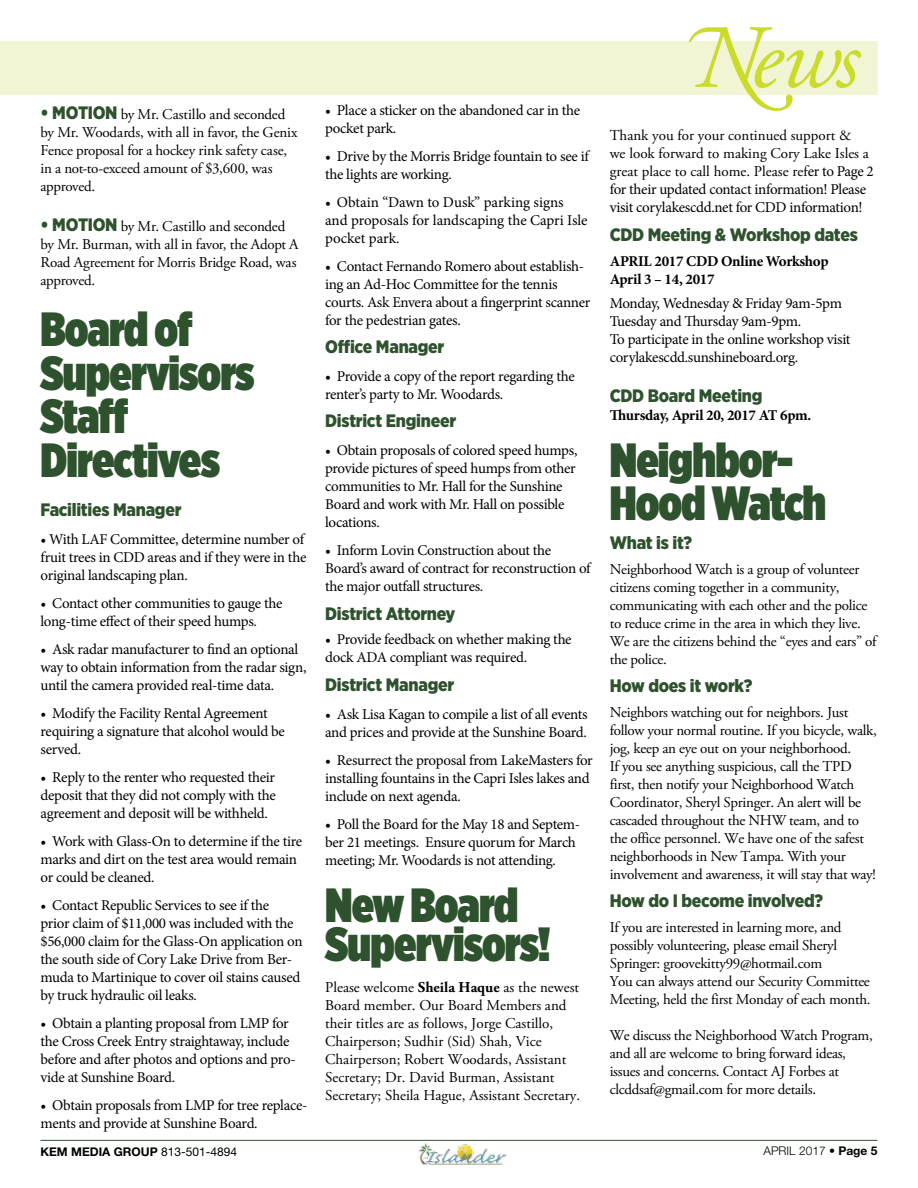
<style>
.page{position:relative;width:918px;height:1188px;background:#fff}
.page>*{position:absolute;margin:0;border:0;box-sizing:border-box;transform-origin:0 0}
.t1{font:italic 90px "Adobe Garamond";color:#cadb2a}
.t2{font:900 48px/43.5px "Gotham X Narrow";letter-spacing:-.02em;color:#2f522e}
.t3{font:900 18px "Gotham Narrow";letter-spacing:-.015em;color:#2f522e}
.t4{font:15px/18px "Minion Pro";letter-spacing:-.02em;color:#000}
.t5{font:15px/18px "Adobe Garamond Pro";letter-spacing:-.02em;color:#000}
.t6{font:15px/18px "Adobe Garamond Pro";color:#000}
.t7{font:700 15px/18px "Minion Pro";letter-spacing:-.02em;color:#000}
.t8{font:700 12px "Helvetica Neue";color:#000}
.t9{font:300 12px "Helvetica Neue";color:#000}
.s1{font-family:"Gotham Narrow";font-weight:900;font-size:18px;color:#2f522e}
.s2{font-weight:700}
.s3{font-family:"Adobe Garamond Alt"}
.s4{font-family:"Minion Pro"}
.s5{font-weight:400}
.s6{font-weight:100}
</style>
<div class="page">
<img style="left:419px;top:1143px;width:87px;height:22px">
<div style="left:0;top:41px;width:877px;height:54px;background:#f1f5d4"></div>
<hr style="left:40px;top:1140px;width:837px;height:1px;background:#2f522e">
<p class="t5" style="left:40px;top:106px;width:259px"><span class="s1">• MOTION</span> by Mr. Castillo and seconded by Mr. Woodards, with all in favor, the Genix Fence proposal for a hockey rink safety case, in a not-to-exceed amount of $3,600, was approved.</p>
<p class="t5" style="left:40px;top:218px;width:260px"><span class="s1">• MOTION</span> by Mr. Castillo and seconded by Mr. Burman, with all in favor, the Adopt A Road Agreement for Morris Bridge Road, was approved.</p>
<h2 class="t2" style="left:40px;top:307px;width:215px">Board of<br>Supervisors<br>Staff<br>Directives</h2>
<p class="t3" style="left:40px;top:498px;width:143px">Facilities Manager</p>
<p class="t4" style="left:40px;top:531px;width:267px">• With LAF Committee, determine number of fruit trees in CDD areas and if they were in the original landscaping plan.</p>
<p class="t4" style="left:40px;top:595px;width:243px">• Contact other communities to gauge the long-time effect of their speed humps.</p>
<p class="t4" style="left:40px;top:641px;width:267px">• Ask radar manufacturer to find an optional way to obtain information from the radar sign, until the camera provided real-time data.</p>
<p class="t4" style="left:40px;top:705px;width:246px">• Modify the Facility Rental Agreement requiring a signature that alcohol would be served.</p>
<p class="t4" style="left:40px;top:769px;width:237px;text-align:justify">• Reply to the renter who requested their deposit that they did not comply with the agreement and deposit will be withheld.</p>
<p class="t4" style="left:40px;top:833px;width:263px">• Work with Glass-On to determine if the tire marks and dirt on the test area would remain or could be cleaned.</p>
<p class="t4" style="left:40px;top:897px;width:264px">• Contact Republic Services to see if the<br>prior claim of $11,000 was included with the $56,000 claim for the Glass-On application on the south side of Cory Lake Drive from Ber&shy;muda to Martinique to cover oil stains caused by truck hydraulic oil leaks.</p>
<p class="t4" style="left:40px;top:1015px;width:257px">• Obtain a planting proposal from LMP for the Cross Creek Entry straightaway, include before and after photos and options and pro&shy;vide at Sunshine Board.</p>
<p class="t4" style="left:40px;top:1097px;width:269px">• Obtain proposals from LMP for tree replace&shy;ments and provide at Sunshine Board.</p>
<p class="t4" style="left:325px;top:101px;width:257px">• Place a sticker on the abandoned car in the pocket park.</p>
<p class="t4" style="left:325px;top:147px;width:265px">• Drive by the Morris Bridge fountain to see if the lights are working.</p>
<p class="t4" style="left:325px;top:193px;width:264px">• Obtain “Dawn to Dusk” parking signs and proposals for landscaping the Capri Isle pocket park.</p>
<p class="t4" style="left:325px;top:257px;width:267px">• Contact Fernando Romero about establish&shy;ing an Ad-Hoc Committee for the tennis courts. Ask Envera about a fingerprint scanner for the pedestrian gates.</p>
<p class="t3" style="left:325px;top:335px;width:121px">Office Manager</p>
<p class="t4" style="left:325px;top:367px;width:251px">• Provide a copy of the report regarding the renter’s party to Mr. Woodards.</p>
<p class="t3" style="left:325px;top:409px;width:133px">District Engineer</p>
<p class="t4" style="left:325px;top:442px;width:254px">• Obtain proposals of colored speed humps, provide pictures of speed humps from other communities to Mr. Hall for the Sunshine Board and work with Mr. Hall on possible locations.</p>
<p class="t4" style="left:325px;top:542px;width:267px">• Inform Lovin Construction about the<br>Board’s award of contract for reconstruction of the major outfall structures.</p>
<p class="t3" style="left:325px;top:601px;width:132px">District Attorney</p>
<p class="t4" style="left:325px;top:631px;width:248px">• Provide feedback on whether making the dock ADA compliant was required.</p>
<p class="t3" style="left:325px;top:672px;width:131px">District Manager</p>
<p class="t4" style="left:325px;top:705px;width:264px">• Ask Lisa Kagan to compile a list of all events and prices and provide at the Sunshine Board.</p>
<p class="t4" style="left:325px;top:751px;width:269px">• Resurrect the proposal from LakeMasters for installing fountains in the Capri Isles lakes and include on next agenda.</p>
<p class="t4" style="left:325px;top:815px;width:257px">• Poll the Board for the May 18 and Septem&shy;ber 21 meetings. Ensure quorum for March meeting; Mr. Woodards is not attending.</p>
<h2 class="t2" style="left:325px;top:885px;width:227px;line-height:39px">New Board<br>Supervisors!</h2>
<p class="t6" style="left:325px;top:979px;width:257px">Please welcome <span class="s2">Sheila Haque</span> as the newest Board member. Our Board Members and their titles are as follows, Jorge Castillo, Chairperson; Sudhir (Sid) Shah, Vice Chairperson; Robert Woodards, Assistant Secretary; Dr. David Burman, Assistant Secretary; Sheila Hague, Assistant Secretary.</p>
<h1 class="t1" style="left:678px;top:10px;width:182px"><span class="s3">N</span>ews</h1>
<p class="t6" style="left:610px;top:127px;width:266px">Thank you for your continued support &amp;<br>we look forward to making Cory Lake Isles a great place to call home. Please ref<span class="s4">er to Page 2</span></p>
<p class="t4" style="left:610px;top:181px;width:258px">for their updated contact information! Please visit corylakescdd.net for CDD information!</p>
<p class="t3" style="left:610px;top:223px;width:250px">CDD Meeting &amp; Workshop dates</p>
<p class="t7" style="left:610px;top:252px;width:220px">APRIL 2017 CDD Online Workshop<br>April 3 – 14, 2017</p>
<p class="t4" style="left:610px;top:295px;width:242px">Monday, Wednesday &amp; Friday 9am-5pm Tuesday and Thursday 9am-9pm.<br>To participate in the online workshop visit corylakescdd.sunshineboard.org.</p>
<p class="t3" style="left:610px;top:384px;width:154px">CDD Board Meeting</p>
<p class="t7" style="left:610px;top:406px;width:203px">Thursday, April 20, 2017 AT 6pm.</p>
<h2 class="t2" style="left:610px;top:438px;width:218px">Neighbor-<br>Hood Watch</h2>
<p class="t3" style="left:610px;top:531px;width:84px">What is it?</p>
<p class="t5" style="left:610px;top:560px;width:268px">Neighborhood Watch is a group of volunteer citizens coming together in a community, communicating with each other and the police to reduce crime in the area in which they live.<br>We are the citizens behind the “eyes and ears” of the police.</p>
<p class="t3" style="left:610px;top:674px;width:144px">How does it work?</p>
<p class="t5" style="left:610px;top:703px;width:269px">Neighbors watching out for neighbors. Just follow your normal routine. If you bicycle, walk, jog, keep an eye out on your neighborhood.<br>If you see anything suspicious, call the TPD first, then notify your Neighborhood Watch Coordinator, Sheryl Springer. An alert will be cascaded throughout the NHW team, and to the office personnel. We have one of the safest neighborhoods in New Tampa. With your involvement and awareness, it will stay that way!</p>
<p class="t3" style="left:610px;top:889px;width:215px">How do I become involved?</p>
<p class="t5" style="left:610px;top:919px;width:262px">If you are interested in learning more, and possibly volunteering, please email Sheryl Springer: groovekitty99@hotmail.com<br>You can always attend our Security Committee Meeting, held the first Monday of each month.</p>
<p class="t5" style="left:610px;top:1027px;width:265px">We discuss the Neighborhood Watch Program, and all are welcome to bring forward ideas, issues and concerns. Contact AJ Forbes at clcddsaf@gmail.com for more details.</p>
<p class="t8" style="left:41px;top:1144px;width:198px">KEM MEDIA GROUP <span class="s5">813-501-4894</span></p>
<p class="t9" style="left:763px;top:1144px;width:116px">APRIL 2017 <span class="s6">•</span> <span class="s2">PAGE 5</span></p>
</div>
